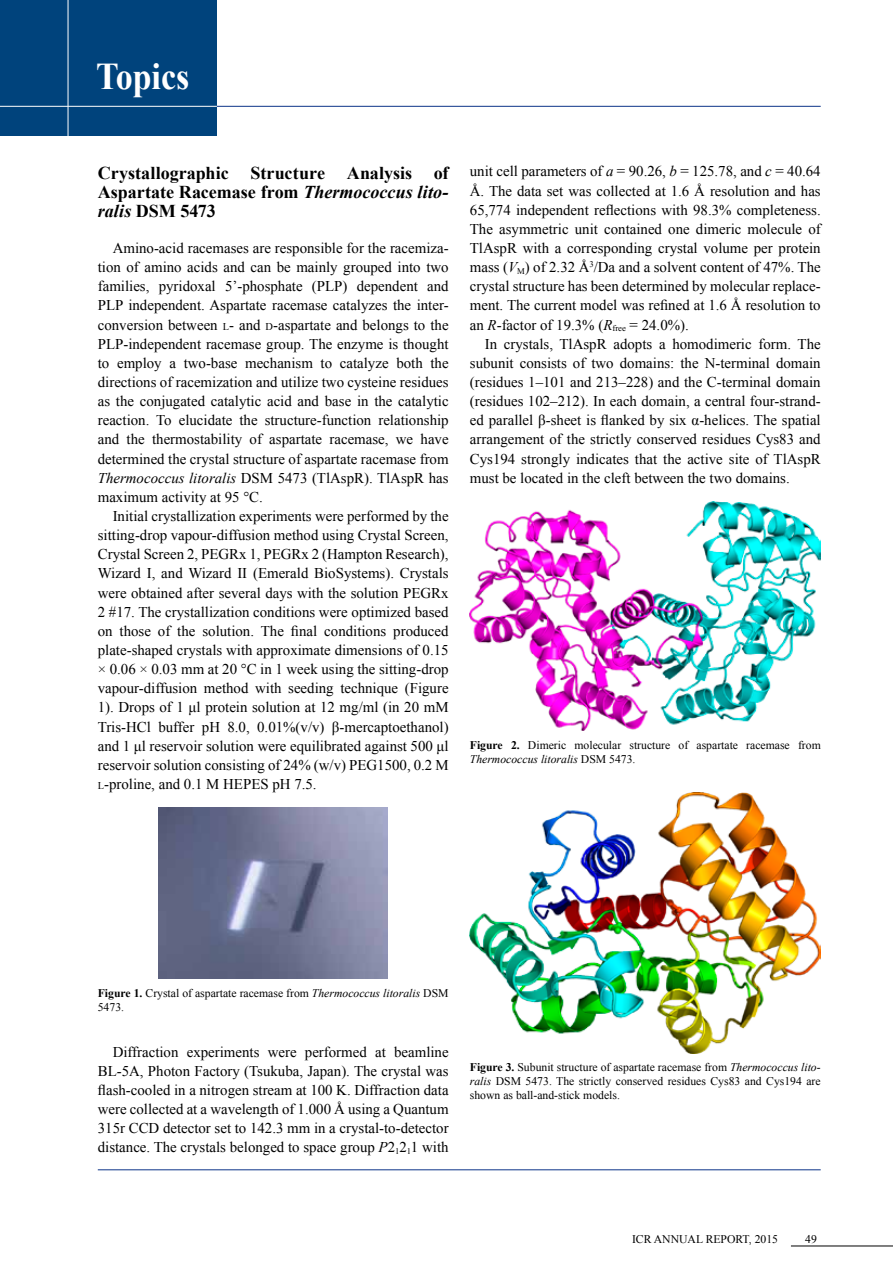
<style>
.page{position:relative;width:893px;height:1263px;background:#fff}
.page>*{position:absolute;margin:0;border:0;box-sizing:border-box;transform-origin:0 0}
.t1{font:700 37.8px "Times New Roman";color:#fff;scale:.9 1}
.t2{font:700 18px/19.2px "Times New Roman";letter-spacing:-.005em;color:#000;text-align:justify}
.t3{font:14.85px/19.2px "Times New Roman";color:#000;text-align:justify}
.t4{font:11.7px/13.8px "Times New Roman";color:#000}
.s1{font-style:italic}
.s2{font-size:10.35px}
.s3{font-weight:700}
</style>
<div class="page">
<div style="left:0;top:0;width:217px;height:136px;background:#00437c"></div>
<hr style="left:217px;top:106px;width:604px;height:1px;background:#0c3388">
<hr style="left:98px;top:1169px;width:723px;height:1px;background:#0c3388">
<hr style="left:0;top:106px;width:217px;height:1px;background:#fff">
<hr style="left:791px;top:1246px;width:102px;height:1px;background:#000">
<hr style="left:68px;top:0;width:1px;height:136px;background:#fff">
<img style="left:470px;top:502px;width:351px;height:228px">
<img style="left:470px;top:792px;width:351px;height:261px">
<img style="left:159px;top:808px;width:229px;height:171px">
<h1 class="t1" style="left:96px;top:50px;width:105px">Topics</h1>
<p class="t2" style="left:98px;top:163px;width:352px">Crystallographic Structure Analysis of Aspartate Racemase from <span class="s1">Thermococcus lito&shy;ralis</span> DSM 5473</p>
<p class="t3" style="left:98px;top:238px;width:352px;text-indent:15px">Amino-acid racemases are responsible for the racemiza&shy;tion of amino acids and can be mainly grouped into two families, pyridoxal 5’-phosphate (PLP) dependent and PLP independent. Aspartate racemase catalyzes the inter&shy;conversion between <span class="s2">l</span>- and <span class="s2">d</span>-aspartate and belongs to the PLP-independent racemase group. The enzyme is thought to employ a two-base mechanism to catalyze both the directions of racemization and utilize two cysteine residues as the conjugated catalytic acid and base in the catalytic reaction. To elucidate the structure-function relationship and the thermostability of aspartate racemase, we have determined the crystal structure of aspartate racemase from <span class="s1">Thermococcus litoralis</span> DSM 5473 (TlAspR). TlAspR has maximum activity at 95 °C.</p>
<p class="t3" style="left:98px;top:506px;width:352px;text-indent:15px">Initial crystallization experiments were performed by the sitting-drop vapour-diffusion method using Crystal Screen, Crystal Screen 2, PEGRx 1, PEGRx 2 (Hampton Research), Wizard I, and Wizard II (Emerald BioSystems). Crystals were obtained after several days with the solution PEGRx 2 #17. The crystallization conditions were optimized based on those of the solution. The final conditions produced plate-shaped crystals with approximate dimensions of 0.15 × 0.06 × 0.03 mm at 20 °C in 1 week using the sitting-drop vapour-diffusion method with seeding technique (Figure 1). Drops of 1 μl protein solution at 12 mg/ml (in 20 mM Tris-HCl buffer pH 8.0, 0.01%(v/v) β-mercaptoethanol) and 1 μl reservoir solution were equilibrated against 500 μl reservoir solution consisting of 24% (w/v) PEG1500, 0.2 M <span class="s2">l</span>-proline, and 0.1 M HEPES pH 7.5.</p>
<p class="t3" style="left:470px;top:162px;width:352px">unit cell parameters of <span class="s1">a</span> = 90.26, <span class="s1">b</span> = 125.78, and <span class="s1">c</span> = 40.64<br>Å. The data set was collected at 1.6 Å resolution and has 65,774 independent reflections with 98.3% completeness.<br>The asymmetric unit contained one dimeric molecule of TlAspR with a corresponding crystal volume per protein mass (<span class="s1">V</span><sub>M</sub>) of 2.32 Å<sup>3</sup>/Da and a solvent content of 47%. The crystal structure has been determined by molecular replace&shy;ment. The current model was refined at 1.6 Å resolution to an <span class="s1">R</span>-factor of 19.3% (<span class="s1">R</span><sub>free</sub> = 24.0%).</p>
<p class="t3" style="left:470px;top:334px;width:352px;text-indent:15px">In crystals, TlAspR adopts a homodimeric form. The subunit consists of two domains: the N-terminal domain (residues 1–101 and 213–228) and the C-terminal domain (residues 102–212). In each domain, a central four-strand&shy;ed parallel β-sheet is flanked by six α-helices. The spatial arrangement of the strictly conserved residues Cys83 and Cys194 strongly indicates that the active site of TlAspR must be located in the cleft between the two domains.</p>
<p class="t4" style="left:470px;top:738px;width:352px"><span class="s3">Figure 2.</span> Dimeric molecular structure of aspartate racemase from<br><span class="s1">Thermococcus litoralis</span> DSM 5473.</p>
<p class="t4" style="left:98px;top:986px;width:352px"><span class="s3">Figure 1.</span> Crystal of aspartate racemase from <span class="s1">Thermococcus litoralis</span> DSM<br>5473.</p>
<p class="t3" style="left:98px;top:1042px;width:352px;text-indent:15px">Diffraction experiments were performed at beamline BL-5A, Photon Factory (Tsukuba, Japan). The crystal was flash-cooled in a nitrogen stream at 100 K. Diffraction data were collected at a wavelength of 1.000 Å using a Quantum 315r CCD detector set to 142.3 mm in a crystal-to-detector distance. The crystals belonged to space group <span class="s1">P</span>2<sub>1</sub>2<sub>1</sub>1 with</p>
<p class="t4" style="left:470px;top:1060px;width:352px;text-align:justify"><span class="s3">Figure 3.</span> Subunit structure of aspartate racemase from <span class="s1">Thermococcus lito&shy;ralis</span> DSM 5473. The strictly conserved residues Cys83 and Cys194 are shown as ball-and-stick models.</p>
<p class="t4" style="left:632px;top:1232px;width:148px">ICR ANNUAL REPORT, 2015</p>
<p class="t4" style="left:805px;top:1232px;width:13px">49</p>
</div>
